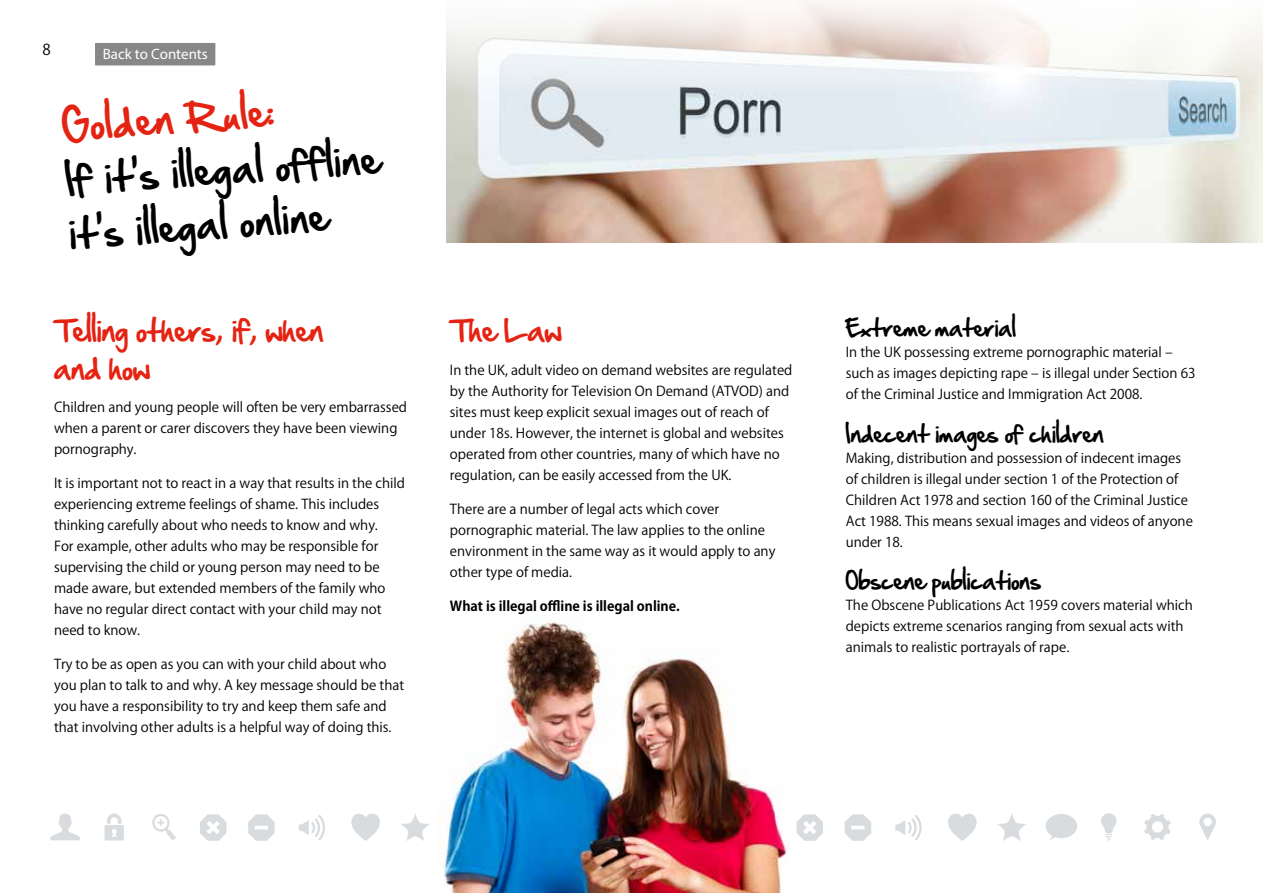
<style>
.page{position:relative;width:1263px;height:893px;background:#fff}
.page>*{position:absolute;margin:0;border:0;box-sizing:border-box;transform-origin:0 0}
.t1{font:36px/54px "Hand Of Sean";color:#000}
.t2{font:36px "Hand Of Sean";color:#e42313}
.t3{font:27px/37.5px "Hand Of Sean";color:#e42313}
.t4{font:21px "Hand Of Sean";color:#000}
.t5{font:15px "Myriad Pro";color:#fff}
.t6{font:15px "Koz Go Pro";color:#000}
.t7{font:13.5px/21px "Koz Go Pro";color:#000}
.t8{font:700 13.5px "Koz Go Pro";color:#000}
</style>
<div class="page">
<svg style="left:50px;top:813px;width:30px;height:27px"></svg>
<svg style="left:105px;top:813px;width:19px;height:27px"></svg>
<svg style="left:152px;top:814px;width:24px;height:27px"></svg>
<svg style="left:351px;top:814px;width:29px;height:27px"></svg>
<svg style="left:401px;top:813px;width:29px;height:28px"></svg>
<svg style="left:200px;top:814px;width:26px;height:27px"></svg>
<svg style="left:248px;top:814px;width:27px;height:27px"></svg>
<svg style="left:299px;top:815px;width:26px;height:26px"></svg>
<svg style="left:948px;top:814px;width:28px;height:27px"></svg>
<svg style="left:997px;top:814px;width:29px;height:27px"></svg>
<svg style="left:1045px;top:814px;width:32px;height:27px"></svg>
<svg style="left:796px;top:814px;width:27px;height:27px"></svg>
<svg style="left:845px;top:814px;width:26px;height:27px"></svg>
<svg style="left:895px;top:815px;width:27px;height:26px"></svg>
<svg style="left:1101px;top:813px;width:16px;height:28px"></svg>
<svg style="left:1144px;top:814px;width:27px;height:26px"></svg>
<svg style="left:1199px;top:813px;width:17px;height:27px"></svg>
<img style="left:437px;top:620px;width:351px;height:273px">
<img style="left:446px;top:2px;width:817px;height:240px">
<div style="left:94px;top:41px;width:123px;height:26px;background:#878787;border:2px solid #fff"></div>
<p class="t6" style="left:43px;top:39px;width:10px">8</p>
<p class="t5" style="left:103px;top:45px;width:107px">Back to Contents</p>
<h1 class="t2" style="left:60px;top:94px;width:213px;rotate:-4deg">Golden Rule:</h1>
<h1 class="t1" style="left:64px;top:153px;width:315px;rotate:-4deg">If it's illegal offline it's illegal online</h1>
<h2 class="t3" style="left:54px;top:312px;width:271px">Telling others, if, when and how</h2>
<p class="t7" style="left:54px;top:397px;width:355px">Children and young people will often be very embarrassed when a parent or carer discovers they have been viewing pornography.</p>
<p class="t7" style="left:54px;top:473px;width:352px">It is important not to react in a way that results in the child experiencing extreme feelings of shame. This includes thinking carefully about who needs to know and why.<br>For example, other adults who may be responsible for supervising the child or young person may need to be made aware, but extended members of the family who have no regular direct contact with your child may not need to know.</p>
<p class="t7" style="left:54px;top:654px;width:352px">Try to be as open as you can with your child about who you plan to talk to and why. A key message should be that you have a responsibility to try and keep them safe and that involving other adults is a helpful way of doing this.</p>
<h2 class="t3" style="left:450px;top:312px;width:113px">The Law</h2>
<p class="t7" style="left:450px;top:360px;width:344px">In the UK, adult video on demand websites are regulated by the Authority for Television On Demand (ATVOD) and sites must keep explicit sexual images out of reach of under 18s. However, the internet is global and websites operated from other countries, many of which have no regulation, can be easily accessed from the UK.</p>
<p class="t7" style="left:450px;top:499px;width:327px">There are a number of legal acts which cover pornographic material. The law applies to the online environment in the same way as it would apply to any other type of media.</p>
<p class="t8" style="left:450px;top:597px;width:231px">What is illegal offline is illegal online.</p>
<h3 class="t4" style="left:846px;top:309px;width:172px">Extreme material</h3>
<p class="t7" style="left:846px;top:342px;width:351px">In the UK possessing extreme pornographic material – such as images depicting rape – is illegal under Section 63 of the Criminal Justice and Immigration Act 2008.</p>
<h3 class="t4" style="left:846px;top:414px;width:259px">Indecent images of children</h3>
<p class="t7" style="left:846px;top:447px;width:349px">Making, distribution and possession of indecent images of children is illegal under section 1 of the Protection of Children Act 1978 and section 160 of the Criminal Justice Act 1988. This means sexual images and videos of anyone under 18.</p>
<h3 class="t4" style="left:846px;top:562px;width:197px">Obscene publications</h3>
<p class="t7" style="left:846px;top:595px;width:348px">The Obscene Publications Act 1959 covers material which depicts extreme scenarios ranging from sexual acts with animals to realistic portrayals of rape.</p>
</div>
